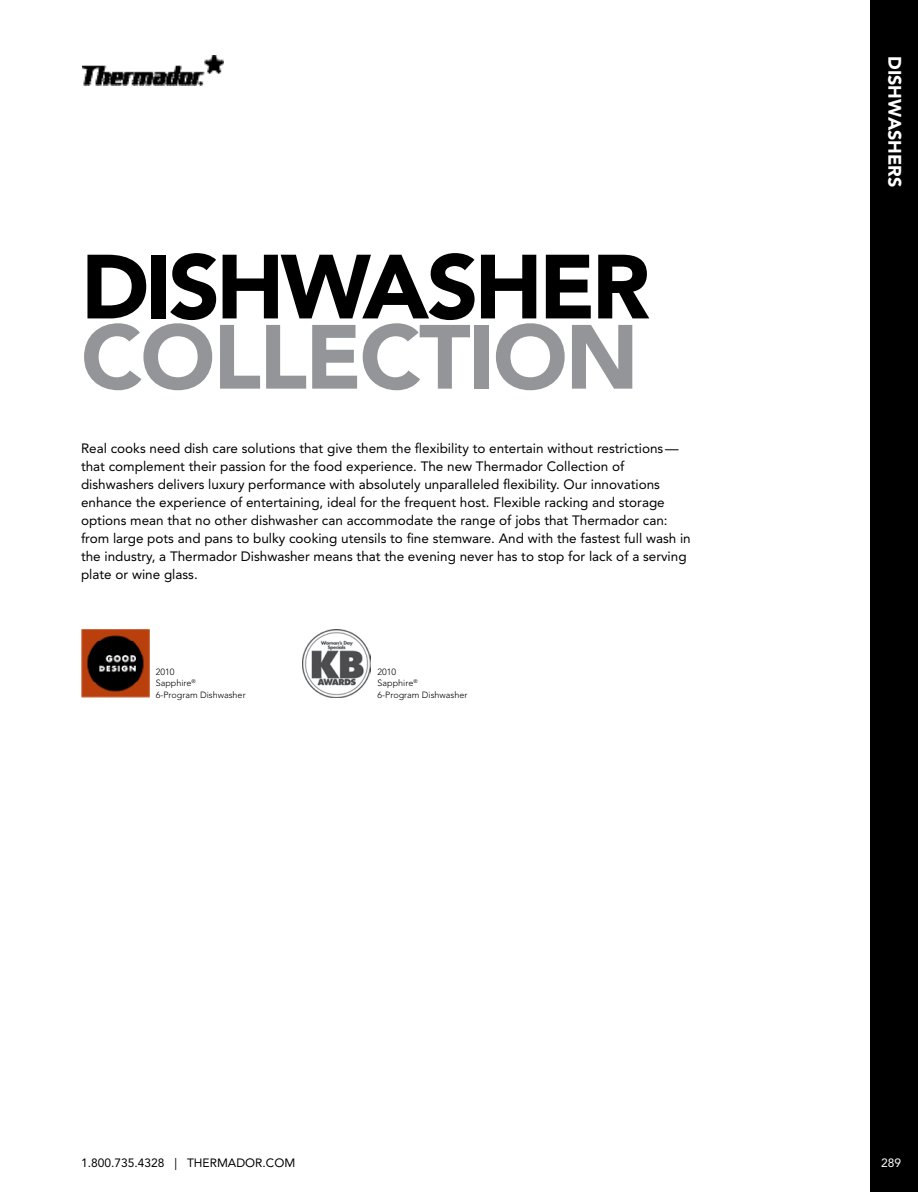
<style>
.page{position:relative;width:918px;height:1192px;background:#fff}
.page>*{position:absolute;margin:0;border:0;box-sizing:border-box;transform-origin:0 0}
.t1{font:900 90px/70.2px "Avenir LT Std";letter-spacing:-.025em;color:#000}
.t2{font:900 18px "Avenir LT Std";color:#fff}
.t3{font:13.5px/18px "Avenir LT Std";color:#000}
.t4{font:12px "Avenir LT Std";color:#000}
.t5{font:12px "Avenir LT Std";color:#fff}
.t6{font:300 9px/11.2px "Avenir LT Std";color:#000}
.s1{color:#939598}
</style>
<div class="page">
<div style="left:870px;top:0;width:48px;height:1192px;background:#000"></div>
<img style="left:82px;top:56px;width:141px;height:30px">
<img style="left:302px;top:629px;width:69px;height:69px">
<img style="left:81px;top:629px;width:68px;height:68px">
<p class="t1" style="left:81px;top:252px;width:571px">DISHWASHER<br><span class="s1">COLLECTION</span></p>
<p class="t3" style="left:81px;top:439px;width:611px">Real cooks need dish care solutions that give them the flexibility to entertain without restrictions — that complement their passion for the food experience. The new Thermador Collection of dishwashers delivers luxury performance with absolutely unparalleled flexibility. Our innovations enhance the experience of entertaining, ideal for the frequent host. Flexible racking and storage options mean that no other dishwasher can accommodate the range of jobs that Thermador can: from large pots and pans to bulky cooking utensils to fine stemware. And with the fastest full wash in the industry, a Thermador Dishwasher means that the evening never has to stop for lack of a serving plate or wine glass.</p>
<p class="t6" style="left:156px;top:666px;width:91px">2010<br>Sapphire<sup>®<br></sup>6-Program Dishwasher</p>
<p class="t6" style="left:378px;top:666px;width:91px">2010<br>Sapphire<sup>®<br></sup>6-Program Dishwasher</p>
<h2 class="t2" style="left:906px;top:56px;width:133px;rotate:90deg">DISHWASHERS</h2>
<p class="t4" style="left:81px;top:1156px;width:216px">1.800.735.4328 | THERMADOR.COM</p>
<p class="t5" style="left:881px;top:1156px;width:22px">289</p>
</div>
